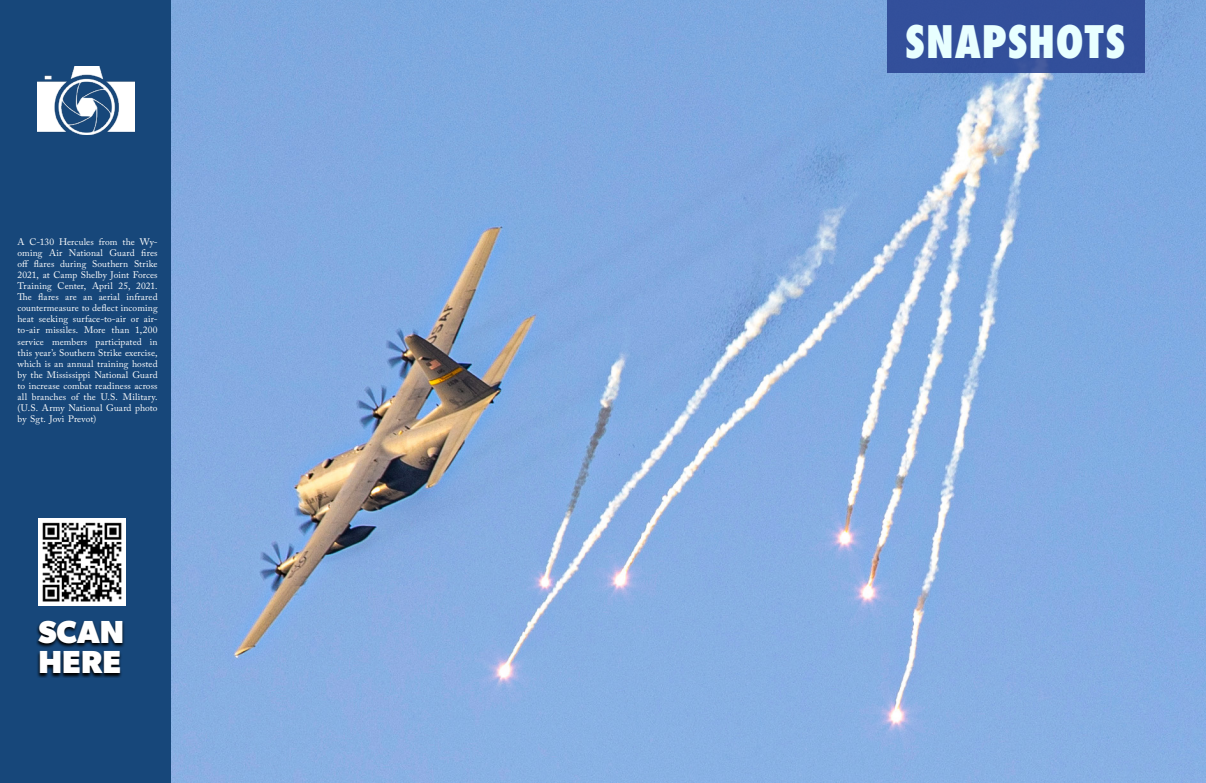
<style>
.page{position:relative;width:1206px;height:783px;background:#fff}
.page>*{position:absolute;margin:0;border:0;box-sizing:border-box;transform-origin:0 0}
.t1{font:800 condensed 43.6px "Futura";letter-spacing:.02em;color:#e8ffff}
.t2{font:700 32px/30.1px "Gibson";letter-spacing:.005em;color:#fff}
.t3{font:9.5px/11px "Adobe Caslon Pro";letter-spacing:.005em;color:#fff;text-align:justify}
</style>
<div class="page">
<img style="left:171px;top:0;width:1035px;height:783px">
<div style="left:0;top:0;width:171px;height:783px;background:#17477a"></div>
<img style="left:37px;top:67px;width:97px;height:67px">
<img style="left:38px;top:518px;width:88px;height:87px">
<svg style="left:36px;top:621px;width:88px;height:57px"></svg>
<div style="left:887px;top:0;width:258px;height:73px;background:#324f9b"></div>
<p class="t3" style="left:18px;top:237px;width:142px">A C-130 Hercules from the Wy&shy;oming Air National Guard fires off flares during Southern Strike 2021, at Camp Shelby Joint Forces Training Center, April 25, 2021.<br>The flares are an aerial infrared countermeasure to deflect incoming heat seeking surface-to-air or air&shy;to-air missiles. More than 1,200 service members participated in this year’s Southern Strike exercise, which is an annual training hosted by the Mississippi National Guard to increase combat readiness across all branches of the U.S. Military. (U.S. Army National Guard photo by Sgt. Jovi Prevot)</p>
<h2 class="t2" style="left:38px;top:616px;width:87px">SCAN<br>HERE</h2>
<h1 class="t1" style="left:905px;top:12px;width:221px">SNAPSHOTS</h1>
</div>
